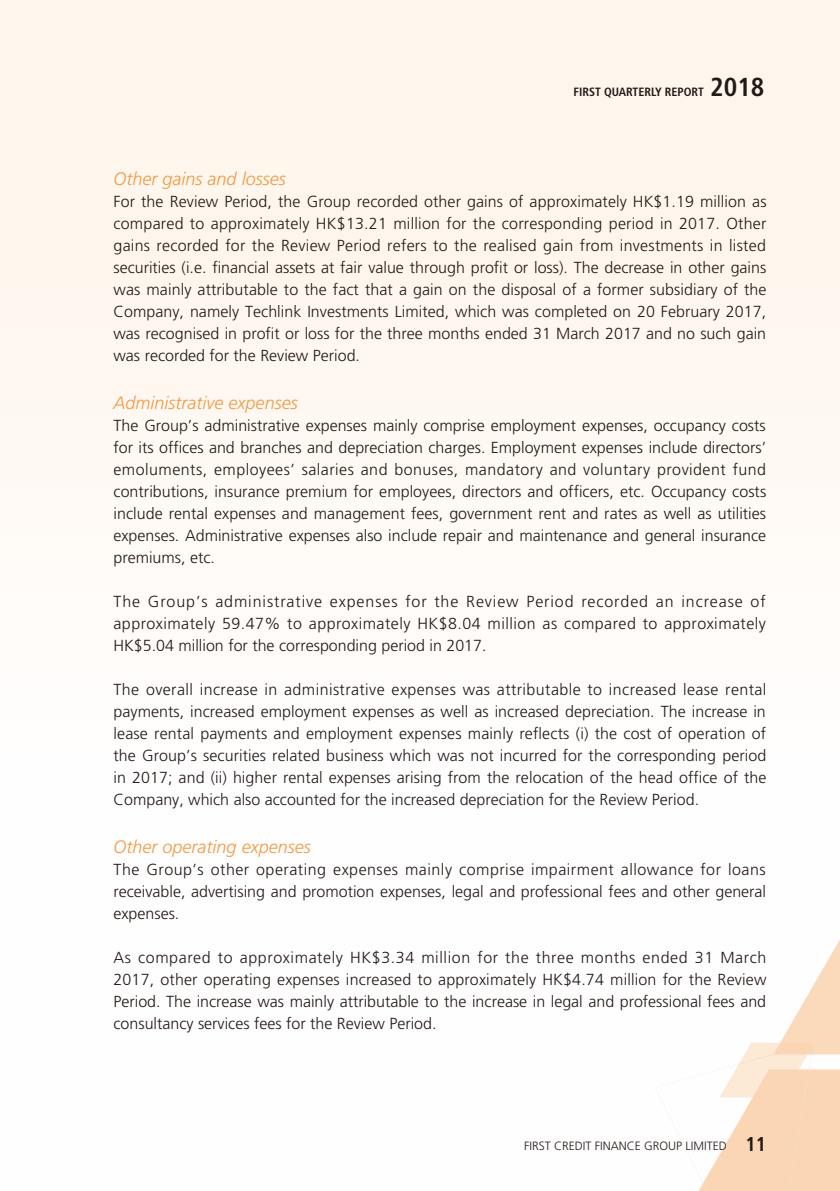
<style>
.page{position:relative;width:840px;height:1191px;background:#fff}
.page>*{position:absolute;margin:0;border:0;box-sizing:border-box;transform-origin:0 0}
.t1{font:italic 300 18px "Frutiger LT Std";color:#f39944}
.t2{font:300 16px/22px "Frutiger LT Std";color:#231916;text-align:justify}
.t3{font:300 12px "Frutiger LT Std";color:#231916}
.t4{font:700 condensed 12px "Frutiger LT Std";color:#231916}
.s1{font-size:26px}
.s2{font-weight:700;font-stretch:condensed;font-size:20px}
</style>
<div class="page">
<p class="t4" style="left:573px;top:85px;width:192px">FIRST QUARTERLY REPORT <span class="s1">2018</span></p>
<p class="t1" style="left:113px;top:169px;width:174px">Other gains and losses</p>
<p class="t2" style="left:113px;top:191px;width:654px">For the Review Period, the Group recorded other gains of approximately HK$1.19 million as compared to approximately HK$13.21 million for the corresponding period in 2017. Other gains recorded for the Review Period refers to the realised gain from investments in listed securities (i.e. financial assets at fair value through profit or loss). The decrease in other gains was mainly attributable to the fact that a gain on the disposal of a former subsidiary of the Company, namely Techlink Investments Limited, which was completed on 20 February 2017, was recognised in profit or loss for the three months ended 31 March 2017 and no such gain was recorded for the Review Period.</p>
<p class="t1" style="left:113px;top:393px;width:185px">Administrative expenses</p>
<p class="t2" style="left:113px;top:415px;width:654px">The Group’s administrative expenses mainly comprise employment expenses, occupancy costs for its offices and branches and depreciation charges. Employment expenses include directors’ emoluments, employees’ salaries and bonuses, mandatory and voluntary provident fund contributions, insurance premium for employees, directors and officers, etc. Occupancy costs include rental expenses and management fees, government rent and rates as well as utilities expenses. Administrative expenses also include repair and maintenance and general insurance premiums, etc.</p>
<p class="t2" style="left:113px;top:591px;width:653px">The Group’s administrative expenses for the Review Period recorded an increase of approximately 59.47% to approximately HK$8.04 million as compared to approximately HK$5.04 million for the corresponding period in 2017.</p>
<p class="t2" style="left:113px;top:679px;width:654px">The overall increase in administrative expenses was attributable to increased lease rental payments, increased employment expenses as well as increased depreciation. The increase in lease rental payments and employment expenses mainly reflects (i) the cost of operation of the Group’s securities related business which was not incurred for the corresponding period in 2017; and (ii) higher rental expenses arising from the relocation of the head office of the Company, which also accounted for the increased depreciation for the Review Period.</p>
<p class="t1" style="left:113px;top:837px;width:199px">Other operating expenses</p>
<p class="t2" style="left:113px;top:859px;width:653px">The Group’s other operating expenses mainly comprise impairment allowance for loans receivable, advertising and promotion expenses, legal and professional fees and other general expenses.</p>
<p class="t2" style="left:113px;top:947px;width:654px">As compared to approximately HK$3.34 million for the three months ended 31 March 2017, other operating expenses increased to approximately HK$4.74 million for the Review Period. The increase was mainly attributable to the increase in legal and professional fees and consultancy services fees for the Review Period.</p>
<p class="t3" style="left:523px;top:1139px;width:243px">FIRST CREDIT FINANCE GROUP LIMITED <span class="s2">11</span></p>
</div>
